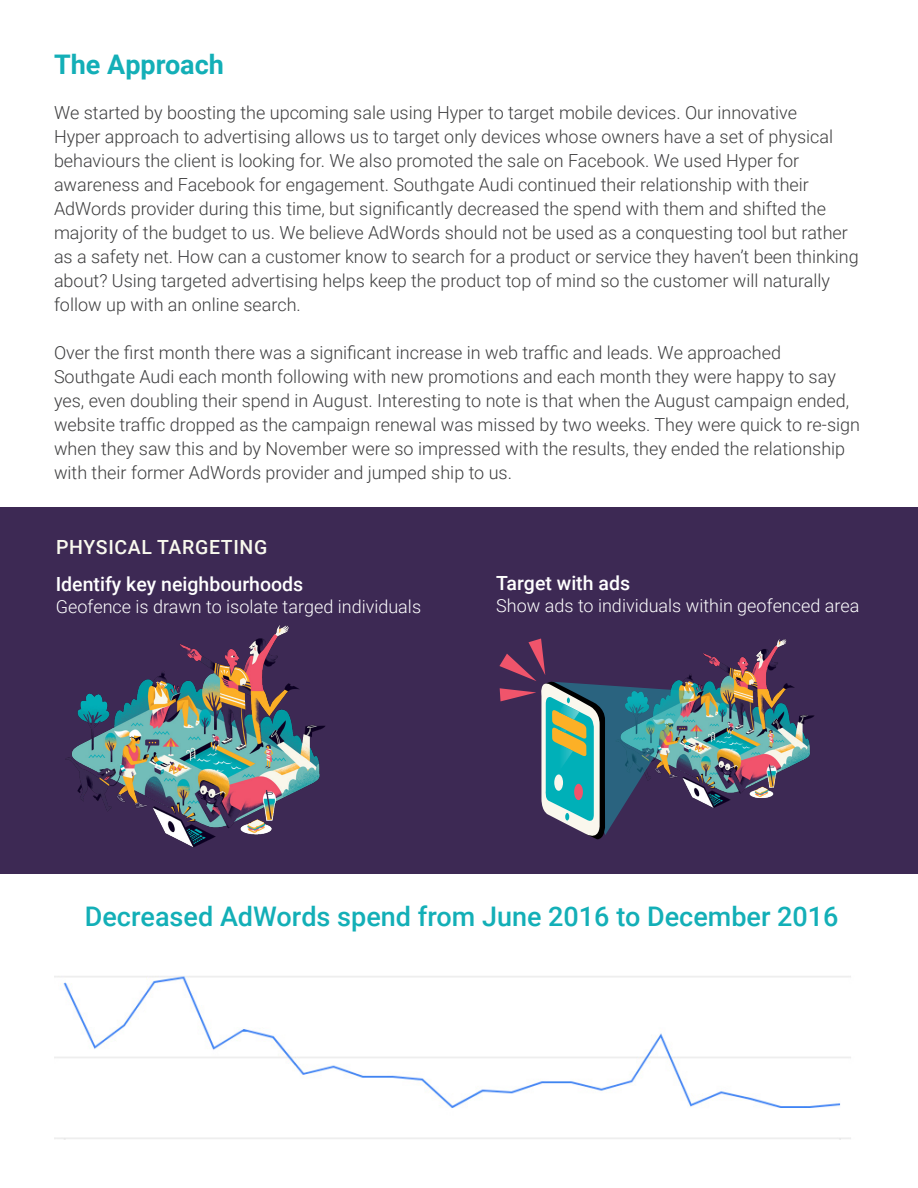
<style>
.page{position:relative;width:918px;height:1188px;background:#fff}
.page>*{position:absolute;margin:0;border:0;box-sizing:border-box;transform-origin:0 0}
.t1{font:500 27px "Roboto";color:#13afb7}
.t2{font:700 27px "Roboto";color:#13afb7}
.t3{font:500 19.5px "Roboto";color:#fff}
.t4{font:500 19.5px "Roboto";letter-spacing:.035em;color:#f9f9ee}
.t5{font:300 18px/24px "Roboto";color:#3e3e3f}
.t6{font:300 18px "Roboto";color:#fff}
</style>
<div class="page">
<div style="left:0;top:507px;width:918px;height:367px;background:#3d2954"></div>
<img style="left:54px;top:976px;width:797px;height:164px">
<img style="left:65px;top:625px;width:260px;height:223px">
<img style="left:695px;top:639px;width:120px;height:169px">
<svg style="left:499px;top:639px;width:196px;height:201px"></svg>
<img style="left:558px;top:704px;width:21px;height:29px">
<img style="left:558px;top:745px;width:15px;height:28px">
<p class="t2" style="left:54px;top:46px;width:171px">The Approach</p>
<p class="t5" style="left:54px;top:100px;width:806px">We started by boosting the upcoming sale using Hyper to target mobile devices. Our innovative<br>Hyper approach to advertising allows us to target only devices whose owners have a set of physical behaviours the client is looking for. We also promoted the sale on Facebook. We used Hyper for awareness and Facebook for engagement. Southgate Audi continued their relationship with their AdWords provider during this time, but significantly decreased the spend with them and shifted the majority of the budget to us. We believe AdWords should not be used as a conquesting tool but rather as a safety net. How can a customer know to search for a product or service they haven’t been thinking about? Using targeted advertising helps keep the product top of mind so the customer will naturally follow up with an online search.</p>
<p class="t5" style="left:54px;top:340px;width:808px">Over the first month there was a significant increase in web traffic and leads. We approached Southgate Audi each month following with new promotions and each month they were happy to say yes, even doubling their spend in August. Interesting to note is that when the August campaign ended, website traffic dropped as the campaign renewal was missed by two weeks. They were quick to re-sign when they saw this and by November were so impressed with the results, they ended the relationship with their former AdWords provider and jumped ship to us.</p>
<p class="t4" style="left:56px;top:534px;width:213px">PHYSICAL TARGETING</p>
<p class="t3" style="left:56px;top:570px;width:249px">Identify key neighbourhoods</p>
<p class="t6" style="left:56px;top:594px;width:367px">Geofence is drawn to isolate targed individuals</p>
<p class="t3" style="left:496px;top:569px;width:135px">Target with ads</p>
<p class="t6" style="left:496px;top:593px;width:365px">Show ads to individuals within geofenced area</p>
<p class="t1" style="left:85px;top:898px;width:755px">Decreased AdWords spend from June 2016 to December 2016</p>
</div>
